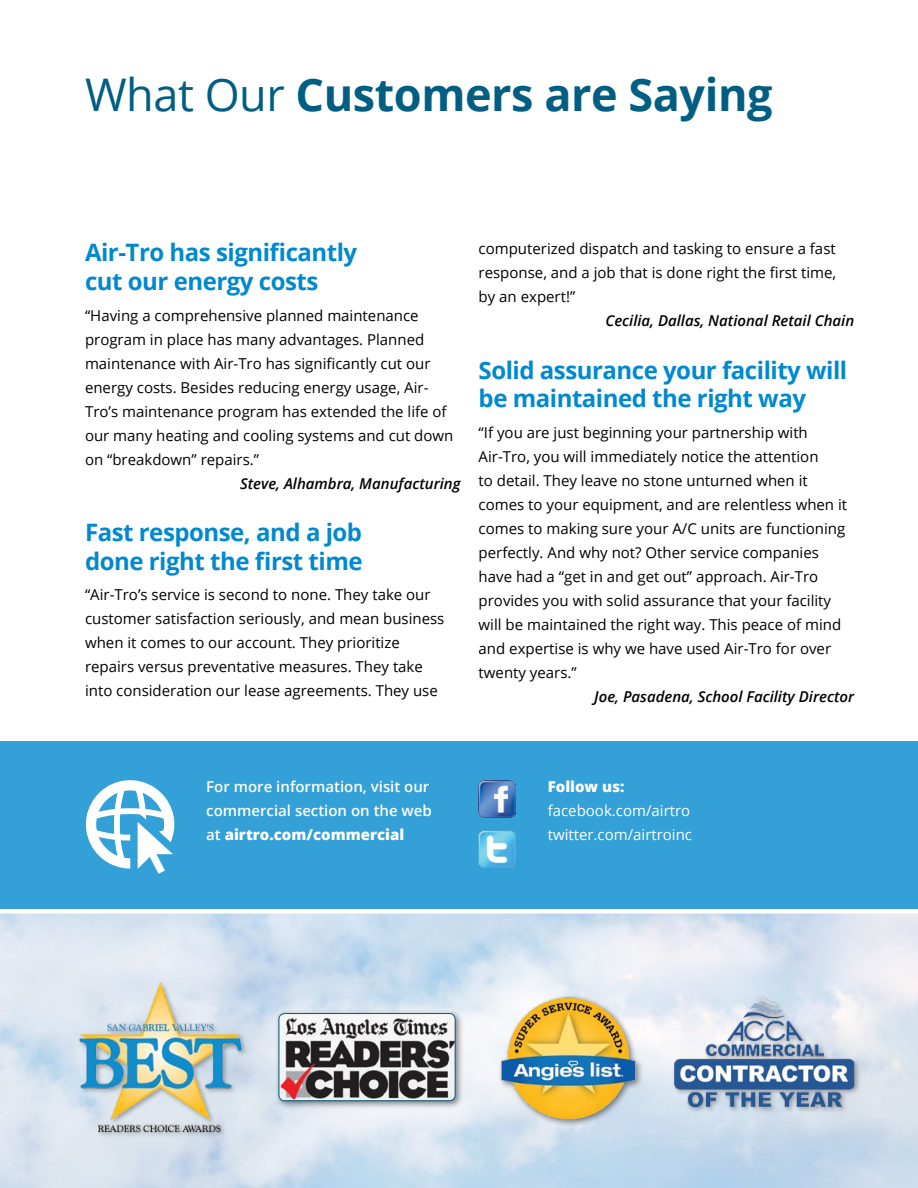
<style>
.page{position:relative;width:918px;height:1188px;background:#fff}
.page>*{position:absolute;margin:0;border:0;box-sizing:border-box;transform-origin:0 0}
.t1{font:700 45px "Open Sans";letter-spacing:-.01em;color:#005e83}
.t2{font:700 24px/28.5px "Open Sans";letter-spacing:-.02em;color:#0089cf}
.t3{font:15px/24px "Open Sans";color:#000}
.t4{font:italic 600 15px "Open Sans";color:#000}
.t5{font:600 15px/24px "Open Sans";color:#fff}
.t6{font:15px/24px "Open Sans";color:#fff}
.t7{font:800 15px "Open Sans";color:#fff}
.s1{font-weight:400}
.s2{font-weight:800}
</style>
<div class="page">
<div style="left:77px;top:981px;width:171px;height:157px;background:#000;opacity:.3"></div>
<img style="left:77px;top:982px;width:166px;height:152px">
<div style="left:275px;top:1010px;width:189px;height:100px;background:#000;opacity:.46"></div>
<img style="left:279px;top:1014px;width:176px;height:86px">
<div style="left:279px;top:1013px;width:176px;height:88px;border:1px solid #005e83;border-radius:6px"></div>
<div style="left:672px;top:995px;width:190px;height:119px;background:#000;opacity:.3"></div>
<img style="left:674px;top:994px;width:180px;height:116px">
<div style="left:498px;top:994px;width:145px;height:133px;background:#000;opacity:.46"></div>
<img style="left:498px;top:989px;width:141px;height:140px">
<div style="left:0;top:742px;width:918px;height:167px;background:#33a0d8"></div>
<svg style="left:86px;top:780px;width:88px;height:94px"></svg>
<img style="left:479px;top:781px;width:37px;height:37px">
<img style="left:479px;top:831px;width:37px;height:37px">
<h1 class="t1" style="left:85px;top:63px;width:689px"><span class="s1">What Our</span> Customers are Saying</h1>
<h2 class="t2" style="left:85px;top:238px;width:274px">Air-Tro has significantly cut our energy costs</h2>
<p class="t3" style="left:85px;top:303px;width:370px">“Having a comprehensive planned maintenance program in place has many advantages. Planned maintenance with Air-Tro has significantly cut our energy costs. Besides reducing energy usage, Air-Tro’s maintenance program has extended the life of our many heating and cooling systems and cut down on “breakdown” repairs.”</p>
<p class="t4" style="left:240px;top:473px;width:222px">Steve, Alhambra, Manufacturing</p>
<h2 class="t2" style="left:85px;top:518px;width:279px">Fast response, and a job done right the first time</h2>
<p class="t3" style="left:85px;top:583px;width:361px">“Air-Tro’s service is second to none. They take our customer satisfaction seriously, and mean business when it comes to our account. They prioritize repairs versus preventative measures. They take into consideration our lease agreements. They use</p>
<p class="t3" style="left:479px;top:237px;width:359px;text-align:justify">computerized dispatch and tasking to ensure a fast response, and a job that is done right the first time, by an expert!”</p>
<p class="t4" style="left:605px;top:311px;width:250px">Cecilia, Dallas, National Retail Chain</p>
<h2 class="t2" style="left:479px;top:355px;width:370px">Solid assurance your facility will be maintained the right way</h2>
<p class="t3" style="left:479px;top:420px;width:370px">“If you are just beginning your partnership with Air-Tro, you will immediately notice the attention<br>to detail. They leave no stone unturned when it comes to your equipment, and are relentless when it comes to making sure your A/C units are functioning perfectly. And why not? Other service companies have had a “get in and get out” approach. Air-Tro provides you with solid assurance that your facility will be maintained the right way. This peace of mind and expertise is why we have used Air-Tro for over twenty years.”</p>
<p class="t4" style="left:594px;top:687px;width:261px">Joe, Pasadena, School Facility Director</p>
<p class="t5" style="left:206px;top:775px;width:227px">For more information, visit our commercial section on the web at <span class="s2">airtro.com/commercial</span></p>
<p class="t7" style="left:548px;top:776px;width:78px">Follow us:</p>
<p class="t6" style="left:548px;top:799px;width:146px">facebook.com/airtro twitter.com/airtroinc</p>
</div>
